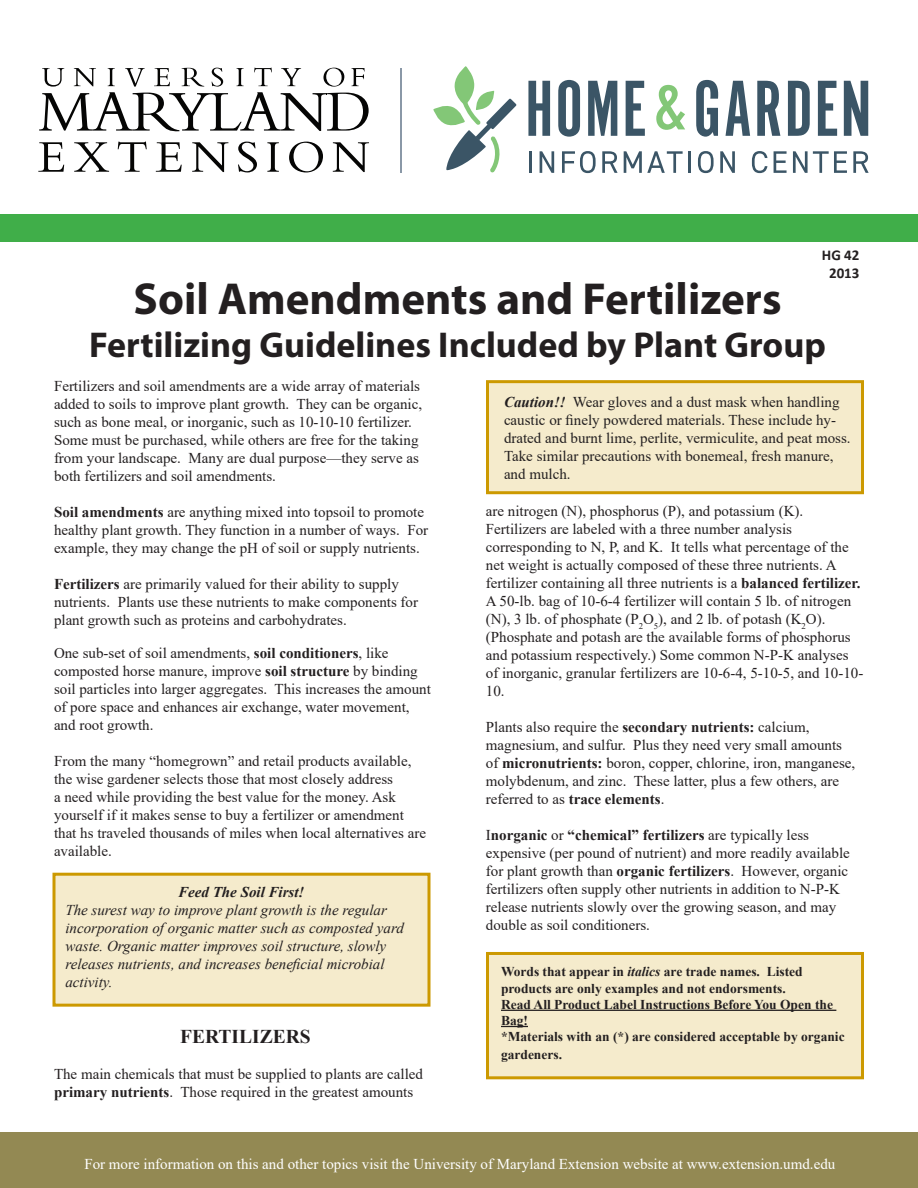
<style>
.page{position:relative;width:918px;height:1188px;background:#fff}
.page>*{position:absolute;margin:0;border:0;box-sizing:border-box;transform-origin:0 0}
.t1{font:700 45px "Myriad Pro";color:#231f20}
.t2{font:700 36px "Myriad Pro";color:#231f20}
.t3{font:700 19.5px "Times New Roman";color:#231f20}
.Body_Text_Indent_2{font:15px/18px "Times New Roman";color:#231f20}
.Body_Text_3{font:italic 15px/18px "Times New Roman";color:#231f20}
.t4{font:15px "Times New Roman";color:#fff}
.Body_Text_3-2{font:italic 700 15px "Times New Roman";color:#231f20}
.t5{font:700 15px "Calibri";color:#231f20}
.t6{font:700 13.5px/16.2px "Times New Roman";color:#231f20}
.s1{font-weight:700}
.s2{font-weight:700;font-style:italic}
.s3{font-style:italic}
</style>
<div class="page">
<div style="left:52px;top:873px;width:378px;height:134px;background:#f5ebcc;border:3px solid #c90"></div>
<div style="left:486px;top:952px;width:378px;height:127px;background:#f5ebcc;border:3px solid #c90"></div>
<hr style="left:501px;top:1010px;width:335px;height:1px;background:#231f20">
<svg style="left:501px;top:1026px;width:27px;height:1px"></svg>
<div style="left:486px;top:380px;width:378px;height:114px;background:#f5ebcc;border:3px solid #c90"></div>
<div style="left:1px;top:1133px;width:917px;height:55px;background:#938953"></div>
<div style="left:0;top:214px;width:918px;height:28px;background:#40ae49"></div>
<svg style="left:528px;top:81px;width:22px;height:55px"></svg>
<svg style="left:558px;top:80px;width:22px;height:57px"></svg>
<svg style="left:588px;top:81px;width:29px;height:55px"></svg>
<svg style="left:626px;top:81px;width:19px;height:55px"></svg>
<svg style="left:696px;top:80px;width:22px;height:57px"></svg>
<svg style="left:726px;top:81px;width:24px;height:55px"></svg>
<svg style="left:757px;top:81px;width:23px;height:55px"></svg>
<svg style="left:788px;top:81px;width:22px;height:55px"></svg>
<svg style="left:818px;top:81px;width:19px;height:55px"></svg>
<svg style="left:844px;top:81px;width:24px;height:55px"></svg>
<hr style="left:529px;top:151px;width:2px;height:22px;background:#3b5566">
<svg style="left:540px;top:151px;width:14px;height:22px"></svg>
<svg style="left:562px;top:151px;width:34px;height:22px"></svg>
<svg style="left:602px;top:151px;width:16px;height:22px"></svg>
<svg style="left:624px;top:151px;width:59px;height:22px"></svg>
<hr style="left:688px;top:151px;width:3px;height:22px;background:#3b5566">
<svg style="left:698px;top:151px;width:16px;height:22px"></svg>
<svg style="left:720px;top:151px;width:15px;height:22px"></svg>
<svg style="left:752px;top:151px;width:15px;height:22px"></svg>
<svg style="left:774px;top:151px;width:13px;height:22px"></svg>
<svg style="left:793px;top:151px;width:54px;height:22px"></svg>
<svg style="left:853px;top:151px;width:16px;height:22px"></svg>
<svg style="left:656px;top:85px;width:29px;height:45px"></svg>
<svg style="left:433px;top:66px;width:83px;height:106px"></svg>
<svg style="left:39px;top:68px;width:330px;height:64px"></svg>
<svg style="left:38px;top:142px;width:26px;height:30px"></svg>
<svg style="left:74px;top:142px;width:35px;height:30px"></svg>
<svg style="left:118px;top:142px;width:29px;height:30px"></svg>
<svg style="left:156px;top:142px;width:26px;height:30px"></svg>
<svg style="left:192px;top:142px;width:36px;height:30px"></svg>
<svg style="left:238px;top:142px;width:19px;height:30px"></svg>
<svg style="left:267px;top:142px;width:12px;height:30px"></svg>
<svg style="left:289px;top:142px;width:34px;height:30px"></svg>
<svg style="left:333px;top:142px;width:36px;height:30px"></svg>
<hr style="left:401px;top:68px;width:1px;height:105px;background:#8a98a7">
<p class="t5" style="left:822px;top:244px;width:39px">HG 42</p>
<p class="t5" style="left:829px;top:262px;width:32px">2013</p>
<p class="t1" style="left:133px;top:269px;width:650px">Soil Amendments and Fertilizers</p>
<p class="t2" style="left:89px;top:321px;width:738px">Fertilizing Guidelines Included by Plant Group</p>
<p class="Body_Text_Indent_2" style="left:54px;top:376px;width:370px">Fertilizers and soil amendments are a wide array of materials added to soils to improve plant growth. They can be organic, such as bone meal, or inorganic, such as 10-10-10 fertilizer.<br>Some must be purchased, while others are free for the taking from your landscape. Many are dual purpose—they serve as both fertilizers and soil amendments.</p>
<p class="Body_Text_Indent_2" style="left:54px;top:502px;width:376px"><span class="s1">Soil amendments</span> are anything mixed into topsoil to promote healthy plant growth. They function in a number of ways. For example, they may change the pH of soil or supply nutrients.</p>
<p class="Body_Text_Indent_2" style="left:54px;top:574px;width:366px"><span class="s1">Fertilizers</span> are primarily valued for their ability to supply nutrients. Plants use these nutrients to make components for plant growth such as proteins and carbohydrates.</p>
<p class="Body_Text_Indent_2" style="left:54px;top:643px;width:378px">One sub-set of soil amendments, <span class="s1">soil conditioners</span>, like composted horse manure, improve <span class="s1">soil structure</span> by binding soil particles into larger aggregates. This increases the amount of pore space and enhances air exchange, water movement, and root growth.</p>
<p class="Body_Text_Indent_2" style="left:54px;top:751px;width:374px">From the many “homegrown” and retail products available, the wise gardener selects those that most closely address<br>a need while providing the best value for the money. Ask yourself if it makes sense to buy a fertilizer or amendment that hs traveled thousands of miles when local alternatives are available.</p>
<p class="Body_Text_3-2" style="left:178px;top:882px;width:128px">Feed The Soil First!</p>
<p class="Body_Text_3" style="left:65px;top:901px;width:340px">The surest way to improve plant growth is the regular incorporation of organic matter such as composted yard waste. Organic matter improves soil structure, slowly releases nutrients, and increases beneficial microbial activity.</p>
<p class="t3" style="left:180px;top:1022px;width:132px">FERTILIZERS</p>
<p class="Body_Text_Indent_2" style="left:54px;top:1064px;width:371px">The main chemicals that must be supplied to plants are called <span class="s1">primary nutrients</span>. Those required in the greatest amounts</p>
<p class="Body_Text_Indent_2" style="left:504px;top:392px;width:348px"><span class="s2">Caution!!</span> Wear gloves and a dust mask when handling caustic or finely powdered materials. These include hy&shy;drated and burnt lime, perlite, vermiculite, and peat moss.<br>Take similar precautions with bonemeal, fresh manure, and mulch.</p>
<p class="Body_Text_Indent_2" style="left:486px;top:501px;width:379px">are nitrogen (N), phosphorus (P), and potassium (K).<br>Fertilizers are labeled with a three number analysis corresponding to N, P, and K. It tells what percentage of the net weight is actually composed of these three nutrients. A fertilizer containing all three nutrients is a <span class="s1">balanced fertilizer.<br></span>A 50-lb. bag of 10-6-4 fertilizer will contain 5 lb. of nitrogen (N), 3 lb. of phosphate (P<sub>2</sub>O<sub>5</sub>), and 2 lb. of potash (K<sub>2</sub>O). (Phosphate and potash are the available forms of phosphorus and potassium respectively.) Some common N-P-K analyses of inorganic, granular fertilizers are 10-6-4, 5-10-5, and 10-10- 10.</p>
<p class="Body_Text_Indent_2" style="left:486px;top:717px;width:371px">Plants also require the <span class="s1">secondary nutrients:</span> calcium, magnesium, and sulfur. Plus they need very small amounts of <span class="s1">micronutrients:</span> boron, copper, chlorine, iron, manganese, molybdenum, and zinc. These latter, plus a few others, are referred to as <span class="s1">trace elements</span>.</p>
<p class="Body_Text_Indent_2" style="left:486px;top:825px;width:366px">I<span class="s1">norganic</span> or <span class="s1">“chemical” fertilizers</span> are typically less expensive (per pound of nutrient) and more readily available for plant growth than <span class="s1">organic fertilizers</span>. However, organic fertilizers often supply other nutrients in addition to N-P-K release nutrients slowly over the growing season, and may double as soil conditioners.</p>
<p class="t6" style="left:501px;top:963px;width:303px">Words that appear in <span class="s3">italics</span> are trade names. Listed products are only examples and not endorsments.</p>
<p class="t6" style="left:501px;top:996px;width:334px">Read All Product Label Instructions Before You Open the<br>Bag!</p>
<p class="t6" style="left:501px;top:1027px;width:345px;line-height:18px">*Materials with an (*) are considered acceptable by organic gardeners.</p>
<p class="t4" style="left:84px;top:1153px;width:752px">For more information on this and other topics visit the University of Maryland Extension website at www.extension.umd.edu</p>
</div>
